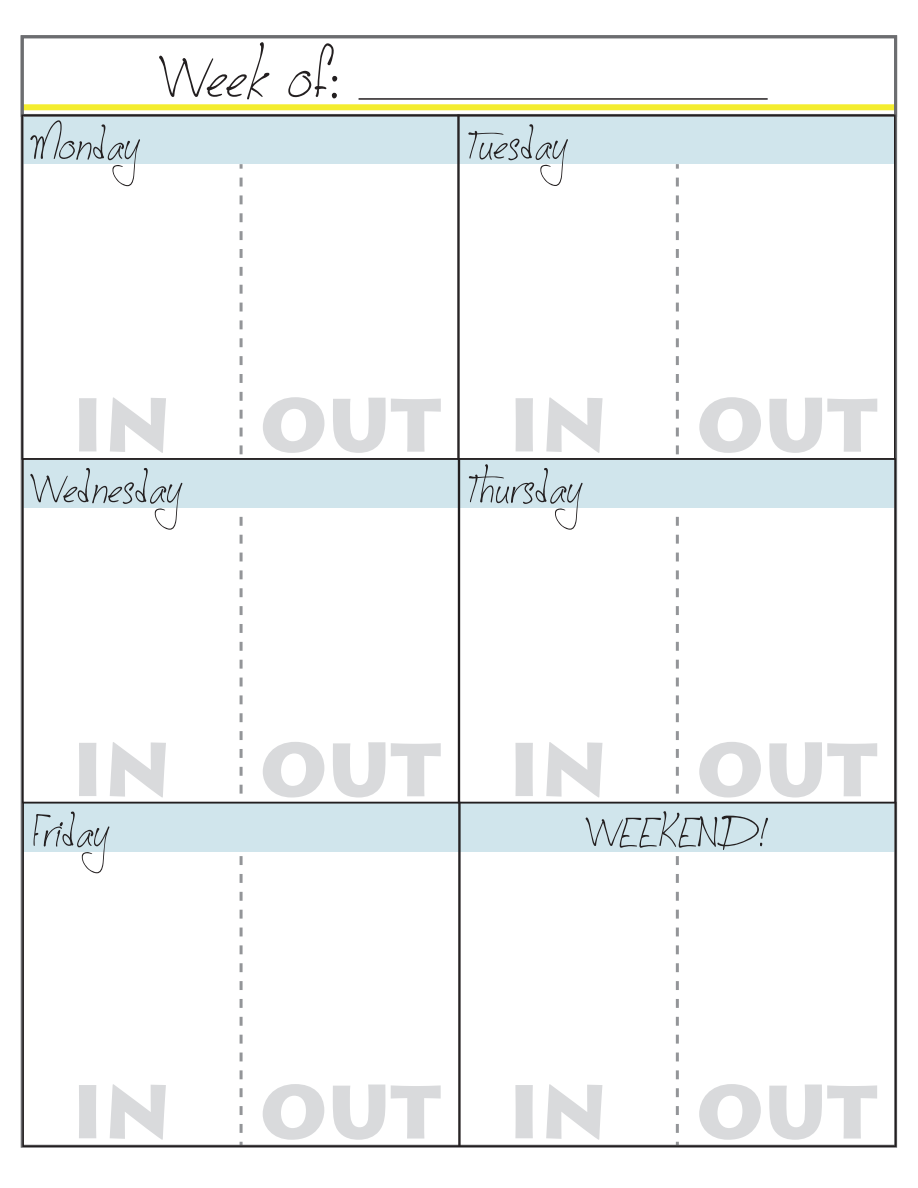
<style>
.page{position:relative;width:918px;height:1188px;background:#fff}
.page>*{position:absolute;margin:0;border:0;box-sizing:border-box;transform-origin:0 0}
.t1{font:87px "Jellyka Cutty Cupcakes";color:#231f20}
.t2{font:900 75px "Lithos Pro";color:#d9dadc}
.t3{font:60px "Jellyka Cutty Cupcakes";color:#231f20}
</style>
<div class="page">
<svg style="left:676px;top:164px;width:3px;height:5px"></svg>
<svg style="left:676px;top:178px;width:3px;height:966px"></svg>
<svg style="left:240px;top:164px;width:3px;height:5px"></svg>
<svg style="left:240px;top:178px;width:3px;height:966px"></svg>
<div style="left:22px;top:803px;width:872px;height:48px;background:#d0e5ec"></div>
<div style="left:23px;top:459px;width:872px;height:49px;background:#d0e5ec"></div>
<div style="left:22px;top:115px;width:873px;height:49px;background:#d0e5ec"></div>
<div style="left:22px;top:104px;width:874px;height:6px;background:#f4ed2f"></div>
<div style="left:21px;top:35px;width:876px;height:82px;border:3px solid #6c6d70"></div>
<hr style="left:359px;top:98px;width:409px;height:2px;background:#231f20">
<div style="left:457px;top:115px;width:439px;height:345px;border:2px solid #231f20"></div>
<div style="left:22px;top:458px;width:438px;height:345px;border:2px solid #231f20"></div>
<div style="left:458px;top:458px;width:438px;height:345px;border:2px solid #231f20"></div>
<div style="left:22px;top:802px;width:439px;height:345px;border:2px solid #231f20"></div>
<div style="left:458px;top:802px;width:438px;height:345px;border:2px solid #231f20"></div>
<h1 class="t1" style="left:161px;top:31px;width:179px">Week of:</h1>
<p class="t3" style="left:32px;top:113px;width:108px">Monday</p>
<p class="t3" style="left:468px;top:113px;width:99px">Tuesday</p>
<p class="t2" style="left:71px;top:379px;width:807px">IN OUT IN OUT</p>
<p class="t3" style="left:32px;top:457px;width:151px">Wednesday</p>
<p class="t3" style="left:469px;top:457px;width:114px">Thursday</p>
<p class="t2" style="left:71px;top:723px;width:807px">IN OUT IN OUT</p>
<p class="t3" style="left:32px;top:800px;width:77px">Friday</p>
<p class="t3" style="left:587px;top:800px;width:180px">WEEKEND!</p>
<p class="t2" style="left:71px;top:1066px;width:807px">IN OUT IN OUT</p>
</div>
